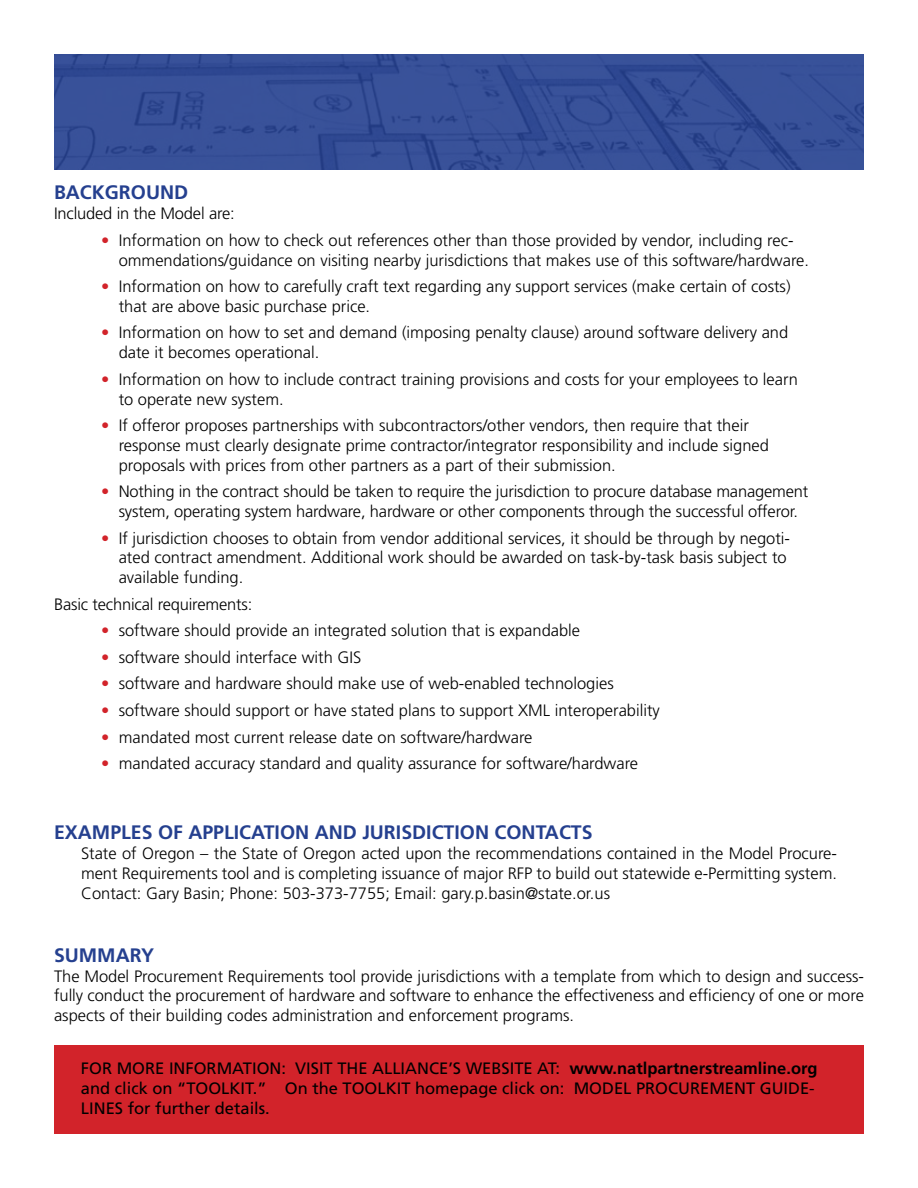
<style>
.page{position:relative;width:918px;height:1188px;background:#fff}
.page>*{position:absolute;margin:0;border:0;box-sizing:border-box;transform-origin:0 0}
.t1{font:700 19.5px "Frutiger";color:#25408f}
.t2{font:300 16.5px/19.8px "Frutiger";color:#000}
.t3{font:16.5px/19.8px "Frutiger";color:#000}
.s1{color:#d2232a}
.s2{font-weight:700}
</style>
<div class="page">
<div style="left:54px;top:1046px;width:810px;height:88px;background:#d2232a"></div>
<img style="left:54px;top:54px;width:810px;height:115px">
<p class="t1" style="left:54px;top:181px;width:136px">BACKGROUND</p>
<p class="t2" style="left:54px;top:204px;width:182px">Included in the Model are:</p>
<p class="t2" style="left:119px;top:230px;width:692px;text-indent:-17px"><span class="s1">•</span> Information on how to check out references other than those provided by vendor, including rec&shy;ommendations/guidance on visiting nearby jurisdictions that makes use of this software/hardware.</p>
<p class="t2" style="left:119px;top:277px;width:673px;text-indent:-17px"><span class="s1">•</span> Information on how to carefully craft text regarding any support services (make certain of costs) that are above basic purchase price.</p>
<p class="t2" style="left:119px;top:323px;width:671px;text-indent:-17px"><span class="s1">•</span> Information on how to set and demand (imposing penalty clause) around software delivery and date it becomes operational.</p>
<p class="t2" style="left:119px;top:369px;width:681px;text-indent:-17px"><span class="s1">•</span> Information on how to include contract training provisions and costs for your employees to learn to operate new system.</p>
<p class="t2" style="left:119px;top:416px;width:652px;text-indent:-17px"><span class="s1">•</span> If offeror proposes partnerships with subcontractors/other vendors, then require that their response must clearly designate prime contractor/integrator responsibility and include signed proposals with prices from other partners as a part of their submission.</p>
<p class="t2" style="left:101px;top:482px;width:709px;text-align:center"><span class="s1">•</span> Nothing in the contract should be taken to require the jurisdiction to procure database management system, operating system hardware, hardware or other components through the successful offeror.</p>
<p class="t2" style="left:119px;top:528px;width:673px;text-indent:-17px"><span class="s1">•</span> If jurisdiction chooses to obtain from vendor additional services, it should be through by negoti&shy;ated contract amendment. Additional work should be awarded on task-by-task basis subject to available funding.</p>
<p class="t2" style="left:54px;top:594px;width:200px">Basic technical requirements:</p>
<p class="t2" style="left:101px;top:621px;width:480px"><span class="s1">•</span> software should provide an integrated solution that is expandable</p>
<p class="t2" style="left:101px;top:647px;width:262px"><span class="s1">•</span> software should interface with GIS</p>
<p class="t2" style="left:101px;top:674px;width:514px"><span class="s1">•</span> software and hardware should make use of web-enabled technologies</p>
<p class="t2" style="left:101px;top:700px;width:560px"><span class="s1">•</span> software should support or have stated plans to support XML interoperability</p>
<p class="t2" style="left:101px;top:727px;width:433px"><span class="s1">•</span> mandated most current release date on software/hardware</p>
<p class="t2" style="left:101px;top:753px;width:538px"><span class="s1">•</span> mandated accuracy standard and quality assurance for software/hardware</p>
<p class="t1" style="left:54px;top:821px;width:540px">EXAMPLES OF APPLICATION AND JURISDICTION CONTACTS</p>
<p class="t2" style="left:81px;top:844px;width:758px;text-align:justify">State of Oregon – the State of Oregon acted upon the recommendations contained in the Model Procure&shy;ment Requirements tool and is completing issuance of major RFP to build out statewide e-Permitting system.<br>Contact: Gary Basin; Phone: 503-373-7755; Email: gary.p.basin@state.or.us</p>
<p class="t1" style="left:54px;top:944px;width:102px">SUMMARY</p>
<p class="t2" style="left:54px;top:966px;width:812px;text-align:justify">The Model Procurement Requirements tool provide jurisdictions with a template from which to design and success&shy;fully conduct the procurement of hardware and software to enhance the effectiveness and efficiency of one or more aspects of their building codes administration and enforcement programs.</p>
<p class="t3" style="left:81px;top:1058px;width:738px">FOR MORE INFORMATION: VISIT THE ALLIANCE’S WEBSITE AT: <span class="s2">www.natlpartnerstreamline.org </span>and click on “TOOLKIT.” On the TOOLKIT homepage click on: MODEL PROCUREMENT GUIDE-<br>LINES for further details.</p>
</div>
